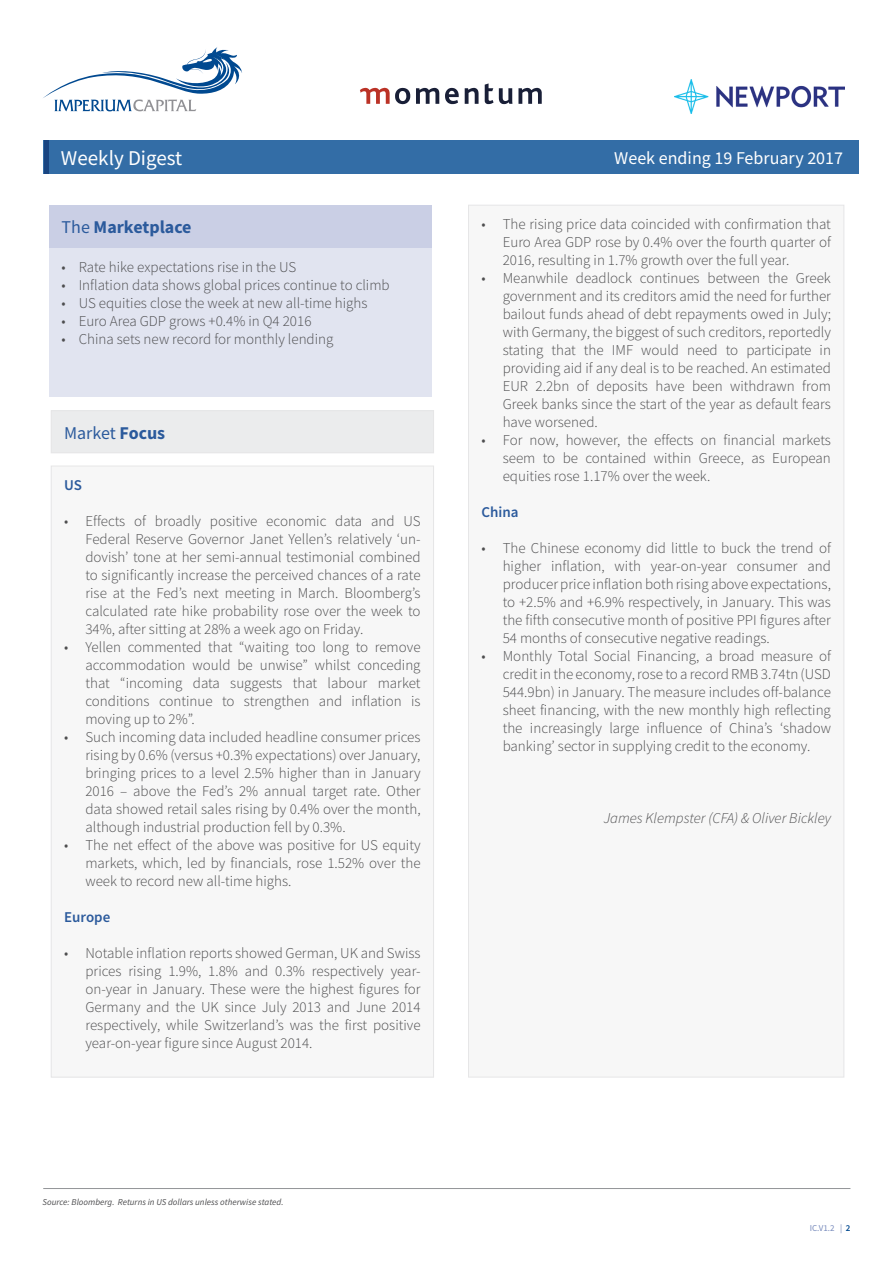
<style>
.page{position:relative;width:893px;height:1263px;background:#fff}
.page>*{position:absolute;margin:0;border:0;box-sizing:border-box;transform-origin:0 0}
.t1{font:21px "Source Sans Pro";color:#fff}
.t2{font:18px "Source Sans Pro";color:#fff}
.Paragraph_Style_1{font:700 18px "Source Sans Pro";color:#2b5a9c}
.Paragraph_Style_1-2{font:18px "Source Sans Pro";color:#2b5a9c}
.t3{font:300 15px/18px "Source Sans Pro";color:#4d4d4f;text-align:justify}
.Paragraph_Style_1-3{font:italic 300 15px "Source Sans Pro";color:#4d4d4f}
.Paragraph_Style_1-4{font:600 15px "Source Sans Pro";color:#2b5a9c}
.t4{font:italic 9px "Source Sans Pro";color:#4d4d4f}
.Paragraph_Style_1-5{font:9px "Source Sans Pro";color:#788bbc}
.s1{font-weight:400}
.s2{font-weight:700}
.s3{font-weight:600;color:#004990}
</style>
<div class="page">
<svg style="left:43px;top:47px;width:199px;height:64px"></svg>
<svg style="left:416px;top:88px;width:23px;height:16px"></svg>
<svg style="left:445px;top:88px;width:14px;height:16px"></svg>
<svg style="left:465px;top:88px;width:14px;height:16px"></svg>
<svg style="left:485px;top:83px;width:27px;height:21px"></svg>
<svg style="left:518px;top:88px;width:24px;height:16px"></svg>
<svg style="left:360px;top:88px;width:50px;height:16px"></svg>
<div style="left:44px;top:140px;width:815px;height:34px;background:#336da6"></div>
<hr style="left:44px;top:140px;width:4px;height:34px;background:#194581">
<img style="left:674px;top:79px;width:170px;height:35px">
<hr style="left:43px;top:1188px;width:807px;height:1px;background:#939598">
<div style="left:49px;top:248px;width:383px;height:149px;background:#e1e4f0"></div>
<div style="left:49px;top:205px;width:383px;height:43px;background:#cacfe5"></div>
<div style="left:51px;top:466px;width:383px;height:611px;background:#f7f7f7"></div>
<div style="left:51px;top:411px;width:383px;height:42px;background:#ebeced"></div>
<div style="left:51px;top:410px;width:383px;height:43px;border:1px solid #e6e6e7"></div>
<div style="left:468px;top:205px;width:376px;height:872px;background:#f7f7f7"></div>
<h1 class="t1" style="left:61px;top:144px;width:123px">Weekly Digest</h1>
<p class="t2" style="left:614px;top:147px;width:230px">Week ending 19 February 2017</p>
<p class="Paragraph_Style_1" style="left:62px;top:215px;width:131px"><span class="s1">The</span> Marketplace</p>
<p class="t3" style="left:62px;top:258px;width:236px">• Rate hike expectations rise in the US</p>
<p class="t3" style="left:62px;top:276px;width:330px">• Inflation data shows global prices continue to climb</p>
<p class="t3" style="left:62px;top:294px;width:307px">• US equities close the week at new all-time highs</p>
<p class="t3" style="left:62px;top:312px;width:251px">• Euro Area GDP grows +0.4% in Q4 2016</p>
<p class="t3" style="left:62px;top:330px;width:273px">• China sets new record for monthly lending</p>
<p class="Paragraph_Style_1-2" style="left:64px;top:421px;width:103px">Market <span class="s2">Focus</span></p>
<p class="Paragraph_Style_1-4" style="left:64px;top:475px;width:19px">US</p>
<p class="t3" style="left:85px;top:512px;width:337px;text-indent:-21px">• Effects of broadly positive economic data and US Federal Reserve Governor Janet Yellen’s relatively ‘un&shy;dovish’ tone at her semi-annual testimonial combined to significantly increase the perceived chances of a rate rise at the Fed’s next meeting in March. Bloomberg’s calculated rate hike probability rose over the week to 34%, after sitting at 28% a week ago on Friday.</p>
<p class="t3" style="left:85px;top:638px;width:337px;text-indent:-21px">• Yellen commented that “waiting too long to remove accommodation would be unwise” whilst conceding that “incoming data suggests that labour market conditions continue to strengthen and inflation is moving up to 2%”.</p>
<p class="t3" style="left:85px;top:728px;width:337px;text-indent:-21px">• Such incoming data included headline consumer prices rising by 0.6% (versus +0.3% expectations) over January, bringing prices to a level 2.5% higher than in January 2016 – above the Fed’s 2% annual target rate. Other data showed retail sales rising by 0.4% over the month, although industrial production fell by 0.3%.</p>
<p class="t3" style="left:85px;top:836px;width:337px;text-indent:-21px">• The net effect of the above was positive for US equity markets, which, led by financials, rose 1.52% over the week to record new all-time highs.</p>
<p class="Paragraph_Style_1-4" style="left:64px;top:907px;width:48px">Europe</p>
<p class="t3" style="left:85px;top:944px;width:337px;text-indent:-21px">• Notable inflation reports showed German, UK and Swiss prices rising 1.9%, 1.8% and 0.3% respectively year&shy;on-year in January. These were the highest figures for Germany and the UK since July 2013 and June 2014 respectively, while Switzerland’s was the first positive year-on-year figure since August 2014.</p>
<p class="t4" style="left:43px;top:1196px;width:242px">Source: Bloomberg. Returns in US dollars unless otherwise stated.</p>
<p class="t3" style="left:503px;top:215px;width:330px;text-indent:-21px">• The rising price data coincided with confirmation that Euro Area GDP rose by 0.4% over the fourth quarter of 2016, resulting in 1.7% growth over the full year.</p>
<p class="t3" style="left:503px;top:269px;width:330px;text-indent:-21px">• Meanwhile deadlock continues between the Greek government and its creditors amid the need for further bailout funds ahead of debt repayments owed in July; with Germany, the biggest of such creditors, reportedly stating that the IMF would need to participate in providing aid if any deal is to be reached. An estimated EUR 2.2bn of deposits have been withdrawn from Greek banks since the start of the year as default fears have worsened.</p>
<p class="t3" style="left:503px;top:431px;width:330px;text-indent:-21px">• For now, however, the effects on financial markets seem to be contained within Greece, as European equities rose 1.17% over the week.</p>
<p class="Paragraph_Style_1-4" style="left:481px;top:503px;width:39px">China</p>
<p class="t3" style="left:503px;top:539px;width:330px;text-indent:-21px">• The Chinese economy did little to buck the trend of higher inflation, with year-on-year consumer and producer price inflation both rising above expectations, to +2.5% and +6.9% respectively, in January. This was the fifth consecutive month of positive PPI figures after 54 months of consecutive negative readings.</p>
<p class="t3" style="left:503px;top:647px;width:330px;text-indent:-21px">• Monthly Total Social Financing, a broad measure of credit in the economy, rose to a record RMB 3.74tn (USD 544.9bn) in January. The measure includes off-balance sheet financing, with the new monthly high reflecting the increasingly large influence of China’s ‘shadow banking’ sector in supplying credit to the economy.</p>
<p class="Paragraph_Style_1-3" style="left:604px;top:809px;width:229px">James Klempster (CFA) &amp; Oliver Bickley</p>
<p class="Paragraph_Style_1-5" style="left:810px;top:1223px;width:42px">IC.V1.2 | <span class="s3">2</span></p>
</div>
